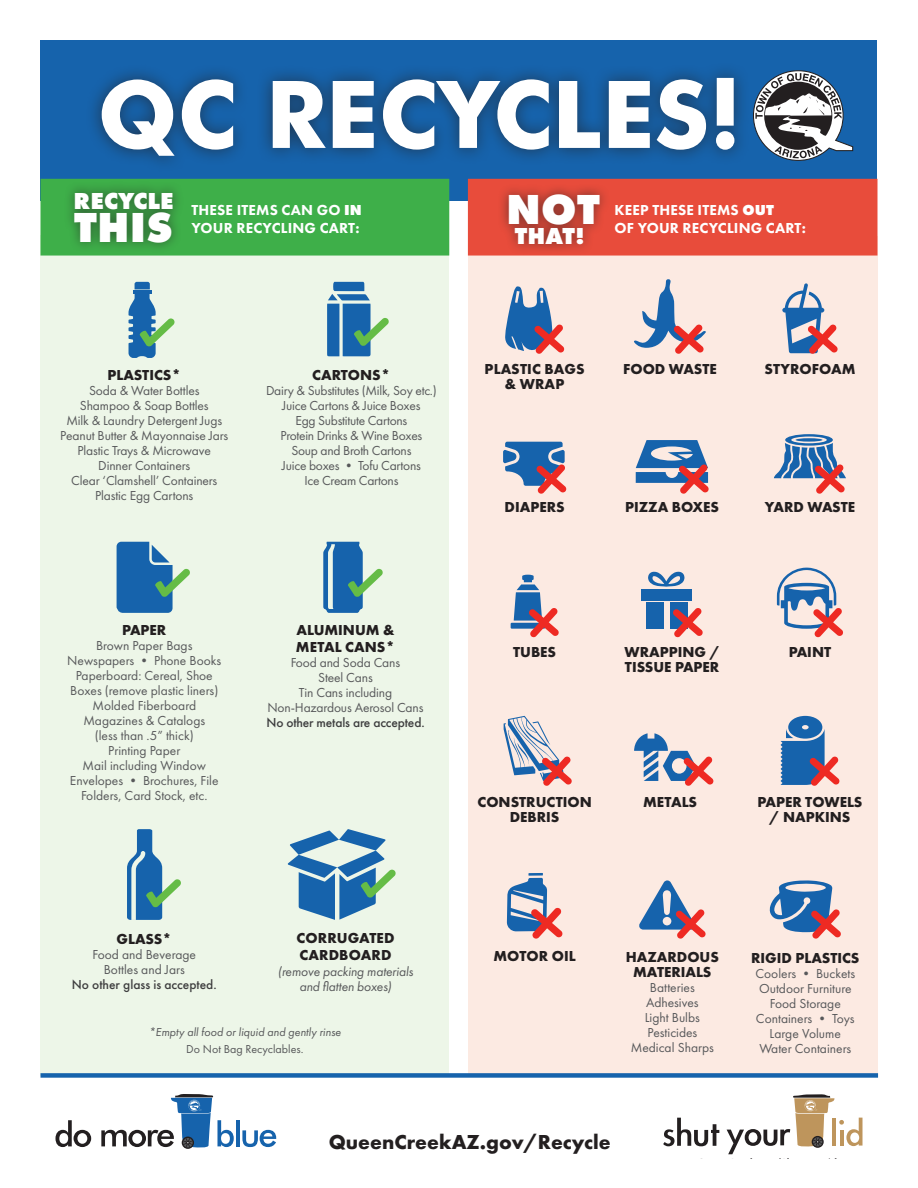
<style>
.page{position:relative;width:918px;height:1188px;background:#fff}
.page>*{position:absolute;margin:0;border:0;box-sizing:border-box;transform-origin:0 0}
.t1{font:800 43.5px "Futura PT";color:#fff}
.t2{font:800 24px "Futura PT";color:#fff}
.t3{font:700 21px "Futura PT";color:#231f20}
.t4{font:700 15px/15px "Futura PT";color:#231f20}
.t5{font:800 15px/18px "Futura PT";letter-spacing:.01em;color:#fff}
.t6{font:13.5px/15px "Futura PT";letter-spacing:-.01em;color:#57585a;text-align:center}
.t7{font:500 13.5px "Futura PT";letter-spacing:-.01em;color:#3e3e3f}
.t8{font:italic 13.5px/15px "Futura PT";letter-spacing:-.01em;color:#57585a;text-align:center}
.t9{font:italic 12px "Futura PT";color:#57585a}
.t10{font:12px "Futura PT";color:#57585a}
.s1{font-style:inherit}
</style>
<div class="page">
<div style="left:40px;top:235px;width:409px;height:840px;background:#edf6e8"></div>
<div style="left:468px;top:237px;width:410px;height:838px;background:#fceae2"></div>
<svg style="left:129px;top:282px;width:46px;height:76px"></svg>
<svg style="left:327px;top:282px;width:62px;height:74px"></svg>
<div style="left:40px;top:40px;width:838px;height:161px;background:#1663ac"></div>
<svg style="left:634px;top:279px;width:72px;height:75px"></svg>
<svg style="left:782px;top:283px;width:56px;height:71px"></svg>
<svg style="left:505px;top:286px;width:60px;height:68px"></svg>
<svg style="left:636px;top:440px;width:73px;height:54px"></svg>
<svg style="left:503px;top:442px;width:64px;height:52px"></svg>
<svg style="left:774px;top:434px;width:72px;height:60px"></svg>
<div style="left:646px;top:602px;width:18px;height:27px;background:#1663ac"></div>
<div style="left:670px;top:602px;width:17px;height:27px;background:#1663ac"></div>
<div style="left:642px;top:589px;width:50px;height:12px;background:#1663ac"></div>
<svg style="left:648px;top:572px;width:37px;height:15px"></svg>
<svg style="left:673px;top:608px;width:30px;height:30px"></svg>
<svg style="left:777px;top:568px;width:66px;height:70px"></svg>
<svg style="left:639px;top:880px;width:67px;height:59px"></svg>
<svg style="left:504px;top:716px;width:68px;height:70px"></svg>
<div style="left:511px;top:623px;width:34px;height:6px;background:#1663ac"></div>
<svg style="left:514px;top:575px;width:45px;height:63px"></svg>
<svg style="left:781px;top:716px;width:59px;height:70px"></svg>
<svg style="left:769px;top:880px;width:72px;height:59px"></svg>
<svg style="left:634px;top:733px;width:80px;height:53px"></svg>
<hr style="left:528px;top:873px;width:15px;height:3px;background:#1663ac">
<svg style="left:507px;top:878px;width:56px;height:61px"></svg>
<svg style="left:117px;top:542px;width:73px;height:71px"></svg>
<div style="left:86px;top:62px;width:664px;height:110px;background:#231f20;opacity:.6"></div>
<svg style="left:102px;top:78px;width:632px;height:78px"></svg>
<div style="left:40px;top:179px;width:409px;height:77px;background:#3eaf49"></div>
<div style="left:468px;top:179px;width:409px;height:77px;background:#e84c3b"></div>
<svg style="left:127px;top:829px;width:54px;height:91px"></svg>
<svg style="left:323px;top:542px;width:60px;height:71px"></svg>
<svg style="left:753px;top:70px;width:100px;height:91px"></svg>
<div style="left:63px;top:181px;width:121px;height:73px;background:#231f20;opacity:.6"></div>
<div style="left:497px;top:183px;width:114px;height:73px;background:#231f20;opacity:.6"></div>
<svg style="left:288px;top:829px;width:108px;height:91px"></svg>
<svg style="left:55px;top:1120px;width:36px;height:27px"></svg>
<svg style="left:101px;top:1094px;width:133px;height:54px"></svg>
<hr style="left:236px;top:1120px;width:3px;height:26px;background:#1663ac">
<svg style="left:242px;top:1130px;width:34px;height:17px"></svg>
<svg style="left:663px;top:1118px;width:56px;height:28px"></svg>
<svg style="left:727px;top:1094px;width:135px;height:60px"></svg>
<div style="left:40px;top:1073px;width:838px;height:5px;background:#1663ac"></div>
<p class="t2" style="left:74px;top:186px;width:102px">RECYCLE</p>
<p class="t1" style="left:74px;top:200px;width:100px">THIS</p>
<p class="t1" style="left:506px;top:182px;width:95px">NOT</p>
<p class="t2" style="left:515px;top:221px;width:71px">THAT!</p>
<p class="t5" style="left:192px;top:201px;width:172px">THESE ITEMS CAN GO <span class="s1">IN<br></span>YOUR RECYCLING CART:</p>
<p class="t5" style="left:615px;top:201px;width:193px">KEEP THESE ITEMS <span class="s1">OUT<br></span>OF YOUR RECYCLING CART:</p>
<p class="t4" style="left:107px;top:367px;width:75px">PLASTICS*</p>
<p class="t6" style="left:89px;top:383px;width:112px">Soda &amp; Water Bottles</p>
<p class="t6" style="left:80px;top:398px;width:130px">Shampoo &amp; Soap Bottles</p>
<p class="t6" style="left:66px;top:413px;width:157px">Milk &amp; Laundry Detergent Jugs</p>
<p class="t6" style="left:60px;top:428px;width:169px">Peanut Butter &amp; Mayonnaise Jars</p>
<p class="t6" style="left:78px;top:443px;width:135px">Plastic Trays &amp; Microwave</p>
<p class="t6" style="left:98px;top:458px;width:93px">Dinner Containers</p>
<p class="t6" style="left:71px;top:473px;width:148px">Clear ‘Clamshell’ Containers</p>
<p class="t6" style="left:95px;top:488px;width:100px">Plastic Egg Cartons</p>
<p class="t4" style="left:312px;top:367px;width:80px">CARTONS*</p>
<p class="t6" style="left:266px;top:383px;width:172px">Dairy &amp; Substitutes (Milk, Soy etc.)</p>
<p class="t6" style="left:282px;top:398px;width:140px">Juice Cartons &amp; Juice Boxes</p>
<p class="t6" style="left:295px;top:413px;width:113px">Egg Substitute Cartons</p>
<p class="t6" style="left:280px;top:428px;width:143px">Protein Drinks &amp; Wine Boxes</p>
<p class="t6" style="left:291px;top:443px;width:122px">Soup and Broth Cartons</p>
<p class="t6" style="left:282px;top:458px;width:140px">Juice boxes • Tofu Cartons</p>
<p class="t6" style="left:304px;top:473px;width:96px">Ice Cream Cartons</p>
<p class="t4" style="left:485px;top:361px;width:102px">PLASTIC BAGS</p>
<p class="t4" style="left:623px;top:361px;width:95px">FOOD WASTE</p>
<p class="t4" style="left:765px;top:361px;width:92px">STYROFOAM</p>
<p class="t4" style="left:505px;top:376px;width:61px">&amp; WRAP</p>
<p class="t4" style="left:505px;top:499px;width:62px">DIAPERS</p>
<p class="t4" style="left:765px;top:499px;width:92px">YARD WASTE</p>
<p class="t4" style="left:625px;top:499px;width:96px">PIZZA BOXES</p>
<p class="t4" style="left:122px;top:622px;width:46px">PAPER</p>
<p class="t6" style="left:96px;top:638px;width:98px">Brown Paper Bags</p>
<p class="t6" style="left:67px;top:653px;width:156px">Newspapers • Phone Books</p>
<p class="t6" style="left:76px;top:668px;width:139px">Paperboard: Cereal, Shoe</p>
<p class="t6" style="left:70px;top:683px;width:150px">Boxes (remove plastic liners)</p>
<p class="t6" style="left:92px;top:698px;width:105px">Molded Fiberboard</p>
<p class="t6" style="left:83px;top:713px;width:123px">Magazines &amp; Catalogs</p>
<p class="t6" style="left:95px;top:728px;width:100px">(less than .5” thick)</p>
<p class="t6" style="left:108px;top:743px;width:74px">Printing Paper</p>
<p class="t6" style="left:83px;top:758px;width:125px">Mail including Window</p>
<p class="t6" style="left:70px;top:773px;width:150px">Envelopes • Brochures, File</p>
<p class="t6" style="left:81px;top:788px;width:128px">Folders, Card Stock, etc.</p>
<p class="t4" style="left:296px;top:622px;width:101px;line-height:16.5px">ALUMINUM &amp;<br>METAL CANS*</p>
<p class="t6" style="left:291px;top:655px;width:111px">Food and Soda Cans</p>
<p class="t6" style="left:318px;top:670px;width:56px">Steel Cans</p>
<p class="t6" style="left:299px;top:685px;width:95px">Tin Cans including</p>
<p class="t6" style="left:267px;top:700px;width:158px">Non-Hazardous Aerosol Cans</p>
<p class="t7" style="left:266px;top:714px;width:160px">No other metals are accepted.</p>
<p class="t4" style="left:117px;top:931px;width:57px">GLASS*</p>
<p class="t6" style="left:92px;top:947px;width:105px">Food and Beverage<br>Bottles and Jars</p>
<p class="t7" style="left:72px;top:976px;width:146px">No other glass is accepted.</p>
<p class="t4" style="left:296px;top:930px;width:100px;line-height:16.5px">CORRUGATED<br>CARDBOARD</p>
<p class="t8" style="left:278px;top:964px;width:137px">(remove packing materials and flatten boxes)</p>
<p class="t9" style="left:149px;top:1025px;width:194px">*Empty all food or liquid and gently rinse</p>
<p class="t10" style="left:186px;top:1042px;width:119px">Do Not Bag Recyclables.</p>
<p class="t4" style="left:513px;top:644px;width:45px">TUBES</p>
<p class="t4" style="left:625px;top:644px;width:97px">WRAPPING /<br>TISSUE PAPER</p>
<p class="t4" style="left:789px;top:644px;width:44px">PAINT</p>
<p class="t4" style="left:478px;top:795px;width:116px;text-align:center">CONSTRUCTION<br>DEBRIS</p>
<p class="t4" style="left:643px;top:795px;width:55px">METALS</p>
<p class="t4" style="left:758px;top:795px;width:106px">PAPER TOWELS</p>
<p class="t4" style="left:769px;top:810px;width:83px">/ NAPKINS</p>
<p class="t4" style="left:494px;top:948px;width:84px">MOTOR OIL</p>
<p class="t4" style="left:626px;top:949px;width:95px;text-align:center">HAZARDOUS<br>MATERIALS</p>
<p class="t6" style="left:645px;top:980px;width:57px">Batteries<br>Adhesives<br>Light Bulbs<br>Pesticides</p>
<p class="t6" style="left:631px;top:1040px;width:85px">Medical Sharps</p>
<p class="t4" style="left:751px;top:951px;width:110px">RIGID PLASTICS</p>
<p class="t6" style="left:756px;top:966px;width:101px">Coolers • Buckets<br>Outdoor Furniture<br>Food Storage<br>Containers • Toys<br>Large Volume<br>Water Containers</p>
<p class="t3" style="left:329px;top:1128px;width:283px">QueenCreekAZ.gov/Recycle</p>
</div>
